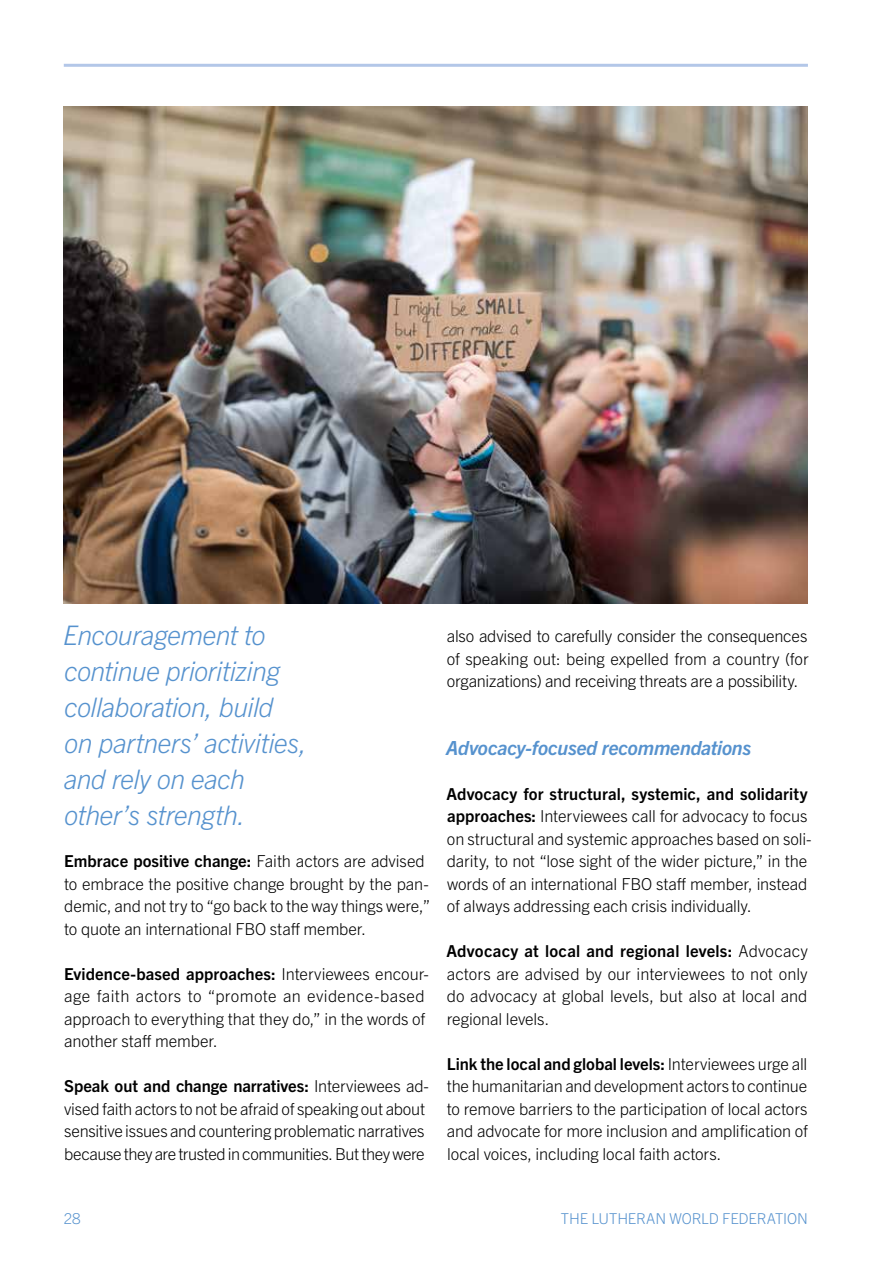
<style>
.page{position:relative;width:893px;height:1263px;background:#fff}
.page>*{position:absolute;margin:0;border:0;box-sizing:border-box;transform-origin:0 0}
.t1{font:italic 300 27px/36px "Trade Gothic Next LT Pro";letter-spacing:-.02em;color:#5692ce}
.t2{font:italic 700 19.5px "Trade Gothic Next LT Pro";letter-spacing:-.01em;color:#5692ce}
.t3{font:300 16.5px/22.5px "Trade Gothic Next LT Pro";letter-spacing:-.01em;color:#000}
.t4{font:300 15px "Trade Gothic Next LT Pro";letter-spacing:-.005em;color:#5692ce}
.s1{font-weight:700}
</style>
<div class="page">
<hr style="left:64px;top:64px;width:744px;height:3px;background:#b3c7e8">
<img style="left:64px;top:106px;width:744px;height:497px">
<h1 class="t1" style="left:63px;top:616px;width:245px">Encouragement to continue prioritizing collaboration, build<br>on partners’ activities, and rely on each other’s strength.</h1>
<p class="t3" style="left:64px;top:849px;width:368px"><span class="s1">Embrace positive change:</span> Faith actors are advised to embrace the positive change brought by the pan&shy;demic, and not try to “go back to the way things were,” to quote an international FBO staff member.</p>
<p class="t3" style="left:64px;top:961px;width:366px"><span class="s1">Evidence-based approaches:</span> Interviewees encour&shy;age faith actors to “promote an evidence-based approach to everything that they do,” in the words of another staff member.</p>
<p class="t3" style="left:64px;top:1074px;width:366px"><span class="s1">Speak out and change narratives:</span> Interviewees ad&shy;vised faith actors to not be afraid of speaking out about sensitive issues and countering problematic narratives because they are trusted in communities. But they were</p>
<p class="t3" style="left:447px;top:624px;width:363px;text-align:justify">also advised to carefully consider the consequences of speaking out: being expelled from a country (for organizations) and receiving threats are a possibility.</p>
<p class="t2" style="left:446px;top:734px;width:307px">Advocacy-focused recommendations</p>
<p class="t3" style="left:446px;top:781px;width:367px"><span class="s1">Advocacy for structural, systemic, and solidarity approaches:</span> Interviewees call for advocacy to focus on structural and systemic approaches based on soli&shy;darity, to not “lose sight of the wider picture,” in the words of an international FBO staff member, instead of always addressing each crisis individually.</p>
<p class="t3" style="left:446px;top:939px;width:363px;text-align:justify"><span class="s1">Advocacy at local and regional levels:</span> Advocacy actors are advised by our interviewees to not only do advocacy at global levels, but also at local and regional levels.</p>
<p class="t3" style="left:447px;top:1051px;width:363px;text-align:justify"><span class="s1">Link the local and global levels:</span> Interviewees urge all the humanitarian and development actors to continue to remove barriers to the participation of local actors and advocate for more inclusion and amplification of local voices, including local faith actors.</p>
<p class="t4" style="left:64px;top:1208px;width:18px">28</p>
<p class="t4" style="left:561px;top:1208px;width:248px">THE LUTHERAN WORLD FEDERATION</p>
</div>
